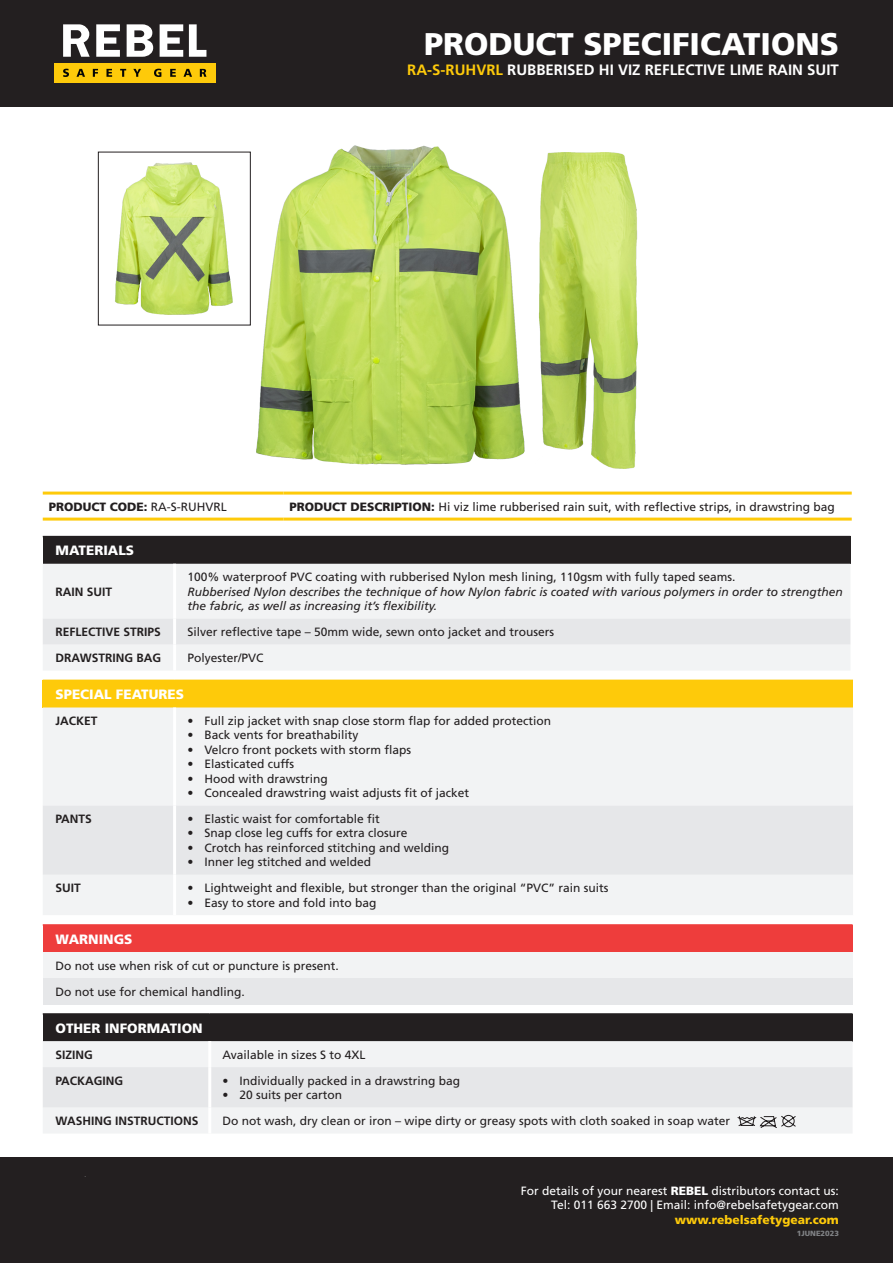
<style>
.page{position:relative;width:893px;height:1263px;background:#fff}
.page>*{position:absolute;margin:0;border:0;box-sizing:border-box;transform-origin:0 0}
.t1{font:900 31.35px "Frutiger LT Std";color:#fff}
.t2{font:700 15px "Frutiger LT Std";color:#fff}
.Table_heading{font:900 13.5px "Frutiger LT Std";color:#fff}
.Table_text{font:12px "Frutiger LT Std";color:#231f20}
.Table_text-2{font:italic 12px/14.4px "Frutiger LT Std";color:#231f20}
.t3{font:12px/14.4px "Frutiger LT Std";color:#fff;text-align:right}
.Table_Heading_2{font:700 12px "Frutiger LT Std";color:#231f20}
.t4{font:900 12px "Frutiger LT Std";color:#feca0a}
.t5{font:900 12px "Frutiger LT Std";color:#231f20}
.t6{font:900 7.5px "Frutiger LT Std";color:#808285}
.s1{color:#feca0a}
.s2{font-weight:400}
.s3{font-weight:900}
</style>
<div class="page">
<div style="left:0;top:0;width:893px;height:107px;background:#231f20"></div>
<div style="left:0;top:1157px;width:893px;height:106px;background:#231f20"></div>
<div style="left:54px;top:63px;width:162px;height:20px;background:#feca0a"></div>
<svg style="left:63px;top:24px;width:143px;height:33px"></svg>
<svg style="left:63px;top:69px;width:143px;height:8px"></svg>
<img style="left:115px;top:162px;width:117px;height:153px">
<div style="left:98px;top:152px;width:153px;height:173px;border:1px solid #231f20"></div>
<div style="left:43px;top:537px;width:807px;height:27px;background:#231f20"></div>
<div style="left:43px;top:564px;width:807px;height:106px;background:#f2f3f4"></div>
<div style="left:43px;top:618px;width:807px;height:26px;background:#e6e7e9"></div>
<hr style="left:173px;top:564px;width:3px;height:54px;background:#fff">
<hr style="left:173px;top:618px;width:3px;height:26px;background:#fff">
<hr style="left:173px;top:644px;width:3px;height:26px;background:#fff">
<hr style="left:43px;top:536px;width:132px;height:1px;background:#231f20">
<hr style="left:175px;top:536px;width:675px;height:1px;background:#231f20">
<hr style="left:43px;top:492px;width:240px;height:3px;background:#feca0a">
<hr style="left:283px;top:492px;width:569px;height:3px;background:#feca0a">
<hr style="left:43px;top:518px;width:240px;height:3px;background:#feca0a">
<hr style="left:283px;top:518px;width:569px;height:3px;background:#feca0a">
<img style="left:539px;top:152px;width:99px;height:316px">
<img style="left:256px;top:146px;width:268px;height:318px">
<div style="left:43px;top:680px;width:810px;height:27px;background:#feca0a"></div>
<div style="left:43px;top:707px;width:810px;height:208px;background:#f2f3f4"></div>
<div style="left:43px;top:805px;width:810px;height:70px;background:#e6e7e9"></div>
<hr style="left:173px;top:707px;width:3px;height:98px;background:#fff">
<hr style="left:173px;top:805px;width:3px;height:70px;background:#fff">
<hr style="left:173px;top:875px;width:3px;height:40px;background:#fff">
<div style="left:43px;top:925px;width:810px;height:27px;background:#ee3d3c"></div>
<div style="left:43px;top:952px;width:810px;height:26px;background:#f2f3f4"></div>
<div style="left:43px;top:978px;width:810px;height:26px;background:#e6e7e9"></div>
<hr style="left:43px;top:924px;width:810px;height:2px;background:#ee3d3c">
<div style="left:43px;top:1014px;width:810px;height:27px;background:#231f20"></div>
<div style="left:43px;top:1041px;width:810px;height:92px;background:#f2f3f4"></div>
<div style="left:43px;top:1067px;width:810px;height:40px;background:#e6e7e9"></div>
<hr style="left:208px;top:1041px;width:3px;height:26px;background:#fff">
<hr style="left:208px;top:1067px;width:3px;height:40px;background:#fff">
<hr style="left:208px;top:1107px;width:3px;height:26px;background:#fff">
<hr style="left:43px;top:1013px;width:167px;height:2px;background:#231f20">
<hr style="left:210px;top:1013px;width:643px;height:2px;background:#231f20">
<svg style="left:737px;top:1114px;width:59px;height:15px"></svg>
<p class="t1" style="left:424px;top:25px;width:416px">PRODUCT SPECIFICATIONS</p>
<p class="t2" style="left:407px;top:61px;width:433px"><span class="s1">RA-S-RUHVRL</span> RUBBERISED HI VIZ REFLECTIVE LIME RAIN SUIT</p>
<p class="t5" style="left:49px;top:499px;width:180px">PRODUCT CODE: <span class="s2">RA-S-RUHVRL</span></p>
<p class="Table_text" style="left:289px;top:499px;width:547px"><span class="s3">PRODUCT DESCRIPTION:</span> Hi viz lime rubberised rain suit, with reflective strips, in drawstring bag</p>
<p class="Table_heading" style="left:56px;top:542px;width:80px">MATERIALS</p>
<p class="Table_Heading_2" style="left:56px;top:584px;width:58px">RAIN SUIT</p>
<p class="Table_text" style="left:187px;top:570px;width:550px">100% waterproof PVC coating with rubberised Nylon mesh lining, 110gsm with fully taped seams.</p>
<p class="Table_text-2" style="left:187px;top:584px;width:657px">Rubberised Nylon describes the technique of how Nylon fabric is coated with various polymers in order to strengthen the fabric, as well as increasing it’s flexibility.</p>
<p class="Table_Heading_2" style="left:56px;top:625px;width:107px">REFLECTIVE STRIPS</p>
<p class="Table_text" style="left:187px;top:625px;width:368px">Silver reflective tape – 50mm wide, sewn onto jacket and trousers</p>
<p class="Table_Heading_2" style="left:56px;top:651px;width:107px">DRAWSTRING BAG</p>
<p class="Table_text" style="left:187px;top:651px;width:78px">Polyester/PVC</p>
<p class="Table_heading" style="left:56px;top:686px;width:130px">SPECIAL FEATURES</p>
<p class="Table_Heading_2" style="left:56px;top:714px;width:44px">JACKET</p>
<p class="Table_text" style="left:187px;top:714px;width:365px">• Full zip jacket with snap close storm flap for added protection</p>
<p class="Table_text" style="left:187px;top:728px;width:173px">• Back vents for breathability</p>
<p class="Table_text" style="left:187px;top:742px;width:225px">• Velcro front pockets with storm flaps</p>
<p class="Table_text" style="left:187px;top:757px;width:108px">• Elasticated cuffs</p>
<p class="Table_text" style="left:187px;top:771px;width:142px">• Hood with drawstring</p>
<p class="Table_text" style="left:187px;top:786px;width:283px">• Concealed drawstring waist adjusts fit of jacket</p>
<p class="Table_Heading_2" style="left:56px;top:812px;width:38px">PANTS</p>
<p class="Table_text" style="left:187px;top:812px;width:194px">• Elastic waist for comfortable fit</p>
<p class="Table_text" style="left:187px;top:826px;width:222px">• Snap close leg cuffs for extra closure</p>
<p class="Table_text" style="left:187px;top:841px;width:263px">• Crotch has reinforced stitching and welding</p>
<p class="Table_text" style="left:187px;top:855px;width:185px">• Inner leg stitched and welded</p>
<p class="Table_Heading_2" style="left:56px;top:881px;width:27px">SUIT</p>
<p class="Table_text" style="left:187px;top:881px;width:423px">• Lightweight and flexible, but stronger than the original “PVC” rain suits</p>
<p class="Table_text" style="left:187px;top:895px;width:191px">• Easy to store and fold into bag</p>
<p class="Table_heading" style="left:56px;top:931px;width:79px">WARNINGS</p>
<p class="Table_text" style="left:56px;top:958px;width:285px">Do not use when risk of cut or puncture is present.</p>
<p class="Table_text" style="left:56px;top:984px;width:191px">Do not use for chemical handling.</p>
<p class="Table_heading" style="left:56px;top:1020px;width:149px">OTHER INFORMATION</p>
<p class="Table_Heading_2" style="left:56px;top:1047px;width:39px">SIZING</p>
<p class="Table_text" style="left:223px;top:1047px;width:145px">Available in sizes S to 4XL</p>
<p class="Table_Heading_2" style="left:56px;top:1073px;width:69px">PACKAGING</p>
<p class="Table_text" style="left:223px;top:1073px;width:239px">• Individually packed in a drawstring bag</p>
<p class="Table_text" style="left:223px;top:1088px;width:121px">• 20 suits per carton</p>
<p class="Table_Heading_2" style="left:56px;top:1114px;width:144px">WASHING INSTRUCTIONS</p>
<p class="Table_text" style="left:223px;top:1114px;width:509px">Do not wash, dry clean or iron – wipe dirty or greasy spots with cloth soaked in soap water</p>
<p class="t3" style="left:521px;top:1184px;width:320px">For details of your nearest <span class="s3">REBEL</span> distributors contact us:<br>Tel: 011 663 2700 | Email: info@rebelsafetygear.com</p>
<p class="t4" style="left:675px;top:1212px;width:166px">www.rebelsafetygear.com</p>
<p class="t6" style="left:797px;top:1228px;width:44px">1JUNE2023</p>
</div>
